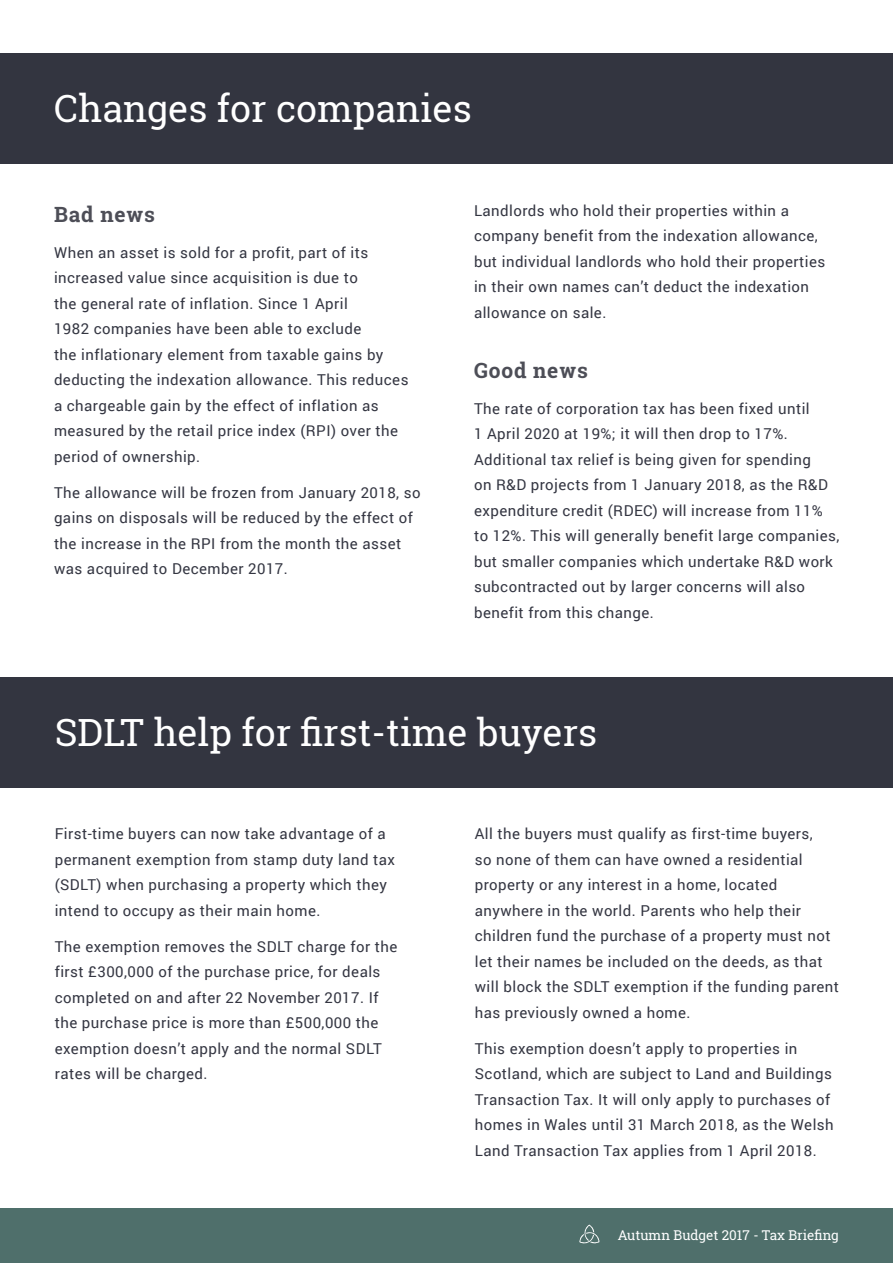
<style>
.page{position:relative;width:893px;height:1263px;background:#fff}
.page>*{position:absolute;margin:0;border:0;box-sizing:border-box;transform-origin:0 0}
.t1{font:37.5px "Roboto Slab";color:#fff}
.t2{font:700 21px "Roboto Slab";letter-spacing:.04em;color:#4d4e57}
.t3{font:15px/25.5px "Roboto";letter-spacing:.03em;color:#343642}
.t4{font:13.5px "Roboto Slab";color:#fff}
</style>
<div class="page">
<div style="left:0;top:1209px;width:893px;height:54px;background:#4f6f6b"></div>
<svg style="left:579px;top:1224px;width:21px;height:20px"></svg>
<div style="left:0;top:53px;width:893px;height:111px;background:#333540"></div>
<div style="left:1px;top:677px;width:892px;height:110px;background:#333540"></div>
<h1 class="t1" style="left:54px;top:83px;width:419px">Changes for companies</h1>
<h2 class="t2" style="left:54px;top:200px;width:102px">Bad news</h2>
<p class="t3" style="left:54px;top:239px;width:356px">When an asset is sold for a profit, part of its increased value since acquisition is due to<br>the general rate of inflation. Since 1 April<br>1982 companies have been able to exclude<br>the inflationary element from taxable gains by deducting the indexation allowance. This reduces a chargeable gain by the effect of inflation as measured by the retail price index (RPI) over the period of ownership.</p>
<p class="t3" style="left:54px;top:479px;width:368px">The allowance will be frozen from January 2018, so gains on disposals will be reduced by the effect of the increase in the RPI from the month the asset was acquired to December 2017.</p>
<p class="t3" style="left:474px;top:197px;width:353px">Landlords who hold their properties within a company benefit from the indexation allowance, but individual landlords who hold their properties in their own names can’t deduct the indexation allowance on sale.</p>
<h2 class="t2" style="left:474px;top:356px;width:115px">Good news</h2>
<p class="t3" style="left:474px;top:395px;width:367px">The rate of corporation tax has been fixed until<br>1 April 2020 at 19%; it will then drop to 17%.<br>Additional tax relief is being given for spending<br>on R&amp;D projects from 1 January 2018, as the R&amp;D expenditure credit (RDEC) will increase from 11% to 12%. This will generally benefit large companies, but smaller companies which undertake R&amp;D work subcontracted out by larger concerns will also benefit from this change.</p>
<h1 class="t1" style="left:55px;top:706px;width:544px">SDLT help for first-time buyers</h1>
<p class="t3" style="left:55px;top:820px;width:342px">First-time buyers can now take advantage of a permanent exemption from stamp duty land tax (SDLT) when purchasing a property which they intend to occupy as their main home.</p>
<p class="t3" style="left:55px;top:933px;width:344px">The exemption removes the SDLT charge for the first £300,000 of the purchase price, for deals completed on and after 22 November 2017. If the purchase price is more than £500,000 the exemption doesn’t apply and the normal SDLT rates will be charged.</p>
<p class="t3" style="left:475px;top:820px;width:366px">All the buyers must qualify as first-time buyers,<br>so none of them can have owned a residential property or any interest in a home, located anywhere in the world. Parents who help their children fund the purchase of a property must not let their names be included on the deeds, as that will block the SDLT exemption if the funding parent has previously owned a home.</p>
<p class="t3" style="left:475px;top:1035px;width:360px">This exemption doesn’t apply to properties in Scotland, which are subject to Land and Buildings Transaction Tax. It will only apply to purchases of homes in Wales until 31 March 2018, as the Welsh Land Transaction Tax applies from 1 April 2018.</p>
<p class="t4" style="left:618px;top:1226px;width:222px">Autumn Budget 2017 - Tax Briefing</p>
</div>
